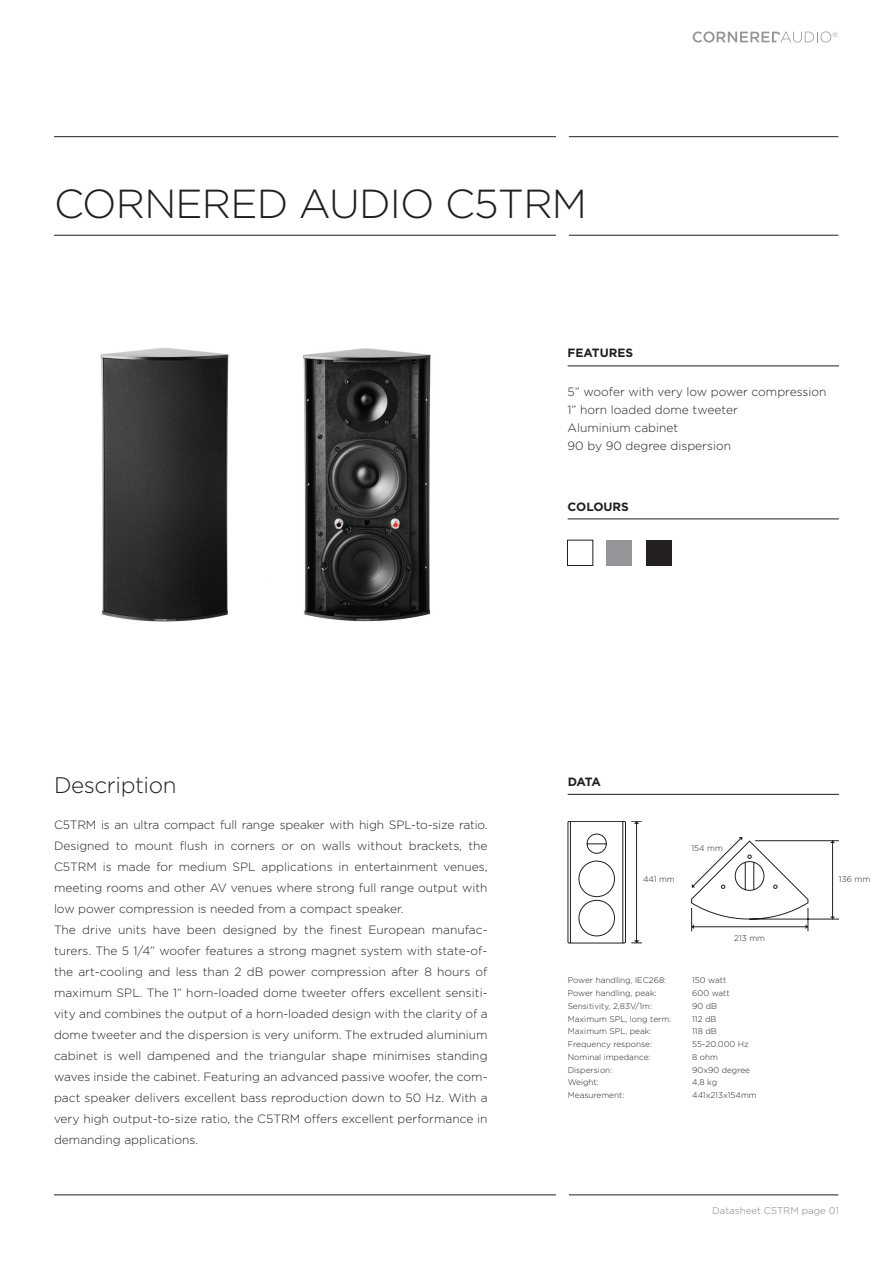
<style>
.page{position:relative;width:893px;height:1263px;background:#fff}
.page>*{position:absolute;margin:0;border:0;box-sizing:border-box;transform-origin:0 0}
.t1{font:300 40.5px "Gotham HTF";letter-spacing:-.02em;color:#231f20}
.t2{font:300 22.5px "Gotham HTF";letter-spacing:-.02em;color:#231f20}
.t3{font:300 12px/21px "Gotham HTF";color:#231f20;text-align:justify}
.t4{font:700 12px "Gotham HTF";color:#231f20}
.t5{font:300 9.75px "Gotham HTF";color:#808285}
.t6{font:300 8.25px "Gotham HTF";color:#231f20}
.t7{font:300 7.35px "Gotham HTF";color:#939598}
</style>
<div class="page">
<img style="left:303px;top:348px;width:128px;height:274px">
<hr style="left:568px;top:366px;width:271px;height:1px;background:#231f20">
<hr style="left:568px;top:519px;width:271px;height:1px;background:#231f20">
<hr style="left:568px;top:794px;width:271px;height:1px;background:#231f20">
<div style="left:567px;top:540px;width:26px;height:26px;border:1px solid #231f20"></div>
<div style="left:607px;top:540px;width:25px;height:25px;background:#939598"></div>
<div style="left:646px;top:540px;width:25px;height:25px;background:#231f20"></div>
<svg style="left:693px;top:31px;width:138px;height:12px"></svg>
<img style="left:100px;top:348px;width:129px;height:274px">
<hr style="left:54px;top:136px;width:502px;height:1px;background:#231f20">
<hr style="left:569px;top:136px;width:269px;height:1px;background:#231f20">
<hr style="left:54px;top:235px;width:502px;height:1px;background:#231f20">
<hr style="left:569px;top:235px;width:269px;height:1px;background:#231f20">
<hr style="left:54px;top:1194px;width:502px;height:1px;background:#231f20">
<hr style="left:569px;top:1194px;width:269px;height:1px;background:#231f20">
<svg style="left:691px;top:837px;width:148px;height:94px"></svg>
<svg style="left:568px;top:821px;width:74px;height:123px"></svg>
<hr style="left:636px;top:821px;width:1px;height:122px;background:#231f20">
<p class="t1" style="left:54px;top:182px;width:534px">CORNERED AUDIO C5TRM</p>
<p class="t7" style="left:832px;top:30px;width:8px">®</p>
<p class="t4" style="left:568px;top:346px;width:67px">FEATURES</p>
<p class="t3" style="left:568px;top:381px;width:261px">5” woofer with very low power compression</p>
<p class="t3" style="left:568px;top:399px;width:172px">1” horn loaded dome tweeter</p>
<p class="t3" style="left:568px;top:417px;width:112px">Aluminium cabinet</p>
<p class="t3" style="left:568px;top:435px;width:165px">90 by 90 degree dispersion</p>
<p class="t4" style="left:568px;top:499px;width:63px">COLOURS</p>
<p class="t2" style="left:54px;top:773px;width:124px">Description</p>
<p class="t3" style="left:54px;top:814px;width:435px">C5TRM is an ultra compact full range speaker with high SPL-to-size ratio.<br>Designed to mount flush in corners or on walls without brackets, the C5TRM is made for medium SPL applications in entertainment venues, meeting rooms and other AV venues where strong full range output with low power compression is needed from a compact speaker.</p>
<p class="t3" style="left:54px;top:919px;width:435px">The drive units have been designed by the finest European manufac&shy;turers. The 5 1/4” woofer features a strong magnet system with state-of&shy;the art-cooling and less than 2 dB power compression after 8 hours of maximum SPL. The 1” horn-loaded dome tweeter offers excellent sensiti&shy;vity and combines the output of a horn-loaded design with the clarity of a dome tweeter and the dispersion is very uniform. The extruded aluminium cabinet is well dampened and the triangular shape minimises standing waves inside the cabinet. Featuring an advanced passive woofer, the com&shy;pact speaker delivers excellent bass reproduction down to 50 Hz. With a very high output-to-size ratio, the C5TRM offers excellent performance in demanding applications.</p>
<p class="t4" style="left:568px;top:774px;width:35px">DATA</p>
<p class="t6" style="left:643px;top:875px;width:33px">441 mm</p>
<p class="t6" style="left:691px;top:843px;width:33px">154 mm</p>
<p class="t6" style="left:734px;top:934px;width:32px">213 mm</p>
<p class="t6" style="left:568px;top:976px;width:100px">Power handling, IEC268:</p>
<p class="t6" style="left:692px;top:976px;width:36px">150 watt</p>
<p class="t6" style="left:568px;top:989px;width:90px">Power handling, peak:</p>
<p class="t6" style="left:692px;top:989px;width:39px">600 watt</p>
<p class="t6" style="left:568px;top:1001px;width:86px">Sensitivity, 2,83V/1m:</p>
<p class="t6" style="left:692px;top:1001px;width:27px">90 dB</p>
<p class="t6" style="left:568px;top:1014px;width:105px">Maximum SPL, long term:</p>
<p class="t6" style="left:692px;top:1014px;width:26px">112 dB</p>
<p class="t6" style="left:568px;top:1027px;width:85px">Maximum SPL, peak:</p>
<p class="t6" style="left:692px;top:1027px;width:26px">118 dB</p>
<p class="t6" style="left:568px;top:1040px;width:86px">Frequency response:</p>
<p class="t6" style="left:692px;top:1040px;width:58px">55-20.000 Hz</p>
<p class="t6" style="left:568px;top:1052px;width:84px">Nominal impedance:</p>
<p class="t6" style="left:692px;top:1052px;width:27px">8 ohm</p>
<p class="t6" style="left:568px;top:1065px;width:46px">Dispersion:</p>
<p class="t6" style="left:692px;top:1065px;width:59px">90x90 degree</p>
<p class="t6" style="left:568px;top:1078px;width:33px">Weight:</p>
<p class="t6" style="left:692px;top:1078px;width:26px">4,8 kg</p>
<p class="t6" style="left:568px;top:1091px;width:58px">Measurement:</p>
<p class="t6" style="left:692px;top:1091px;width:66px">441x213x154mm</p>
<p class="t6" style="left:839px;top:875px;width:33px">136 mm</p>
<p class="t5" style="left:712px;top:1205px;width:128px">Datasheet C5TRM page 01</p>
</div>
